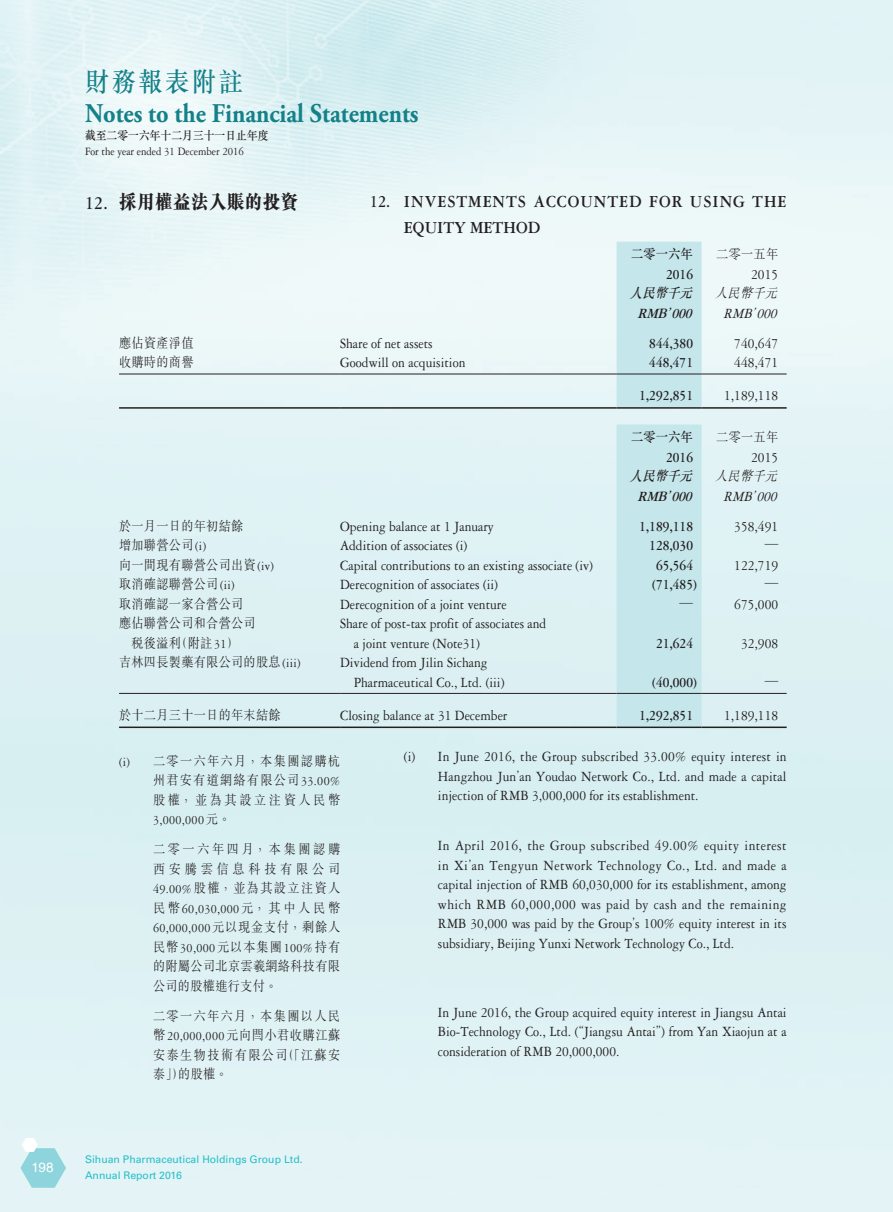
<style>
.page{position:relative;width:893px;height:1212px;background:#fff}
.page>*{position:absolute;margin:0;border:0;box-sizing:border-box;transform-origin:0 0}
.t1{font:700 27px "Adobe Garamond Pro";color:#148189;scale:.9 1}
.t2{font:500 27px "M Sung HK";letter-spacing:.1em;color:#148189;scale:.9 1}
._8__標題-C{font:800 19.5px "M Sung HK";letter-spacing:.025em;color:#231f20;scale:.9 1}
._3__標題{font:700 18px/25.5px "Garamond 3 LT Std";letter-spacing:.06em;color:#231f20;scale:.9 1}
._1__內文{font:15px/19.5px "Garamond 3 LT Std";color:#231f20;text-align:justify;scale:.9 1}
._1__內文-2{font:700 15px "Garamond 3 LT Std";color:#231f20;scale:.9 1}
._1__內文-3{font:italic 700 15px "Garamond 3 LT Std";color:#231f20;scale:.9 1}
._1__內文-4{font:italic 15px "Garamond 3 LT Std";color:#231f20;scale:.9 1}
._1__內文-5{font:300 15px "M Sung HK";color:#231f20;scale:.9 1}
._1__內文-6{font:500 15px "M Sung HK";color:#231f20;scale:.9 1}
._6__內文-C{font:300 13.5px/19.5px "M Sung HK";letter-spacing:.025em;color:#231f20;text-align:justify;scale:.9 1}
._6__內文-C-2{font:500 13.5px "M Sung HK";letter-spacing:.025em;color:#231f20;scale:.9 1}
._6__內文-C-3{font:italic 500 13.5px "M Sung HK";color:#231f20;scale:.9 1}
._6__內文-C-4{font:italic 300 13.5px "M Sung HK";color:#231f20;scale:.9 1}
.t3{font:13.5px "Helvetica LT Std";color:#fff}
.t4{font:12px "Garamond 3 LT Std";color:#231f20;scale:.9 1}
.t5{font:500 12px "M Sung HK";color:#231f20;scale:.9 1}
.t6{font:10.5px/16.5px "Univers LT Std";color:#23bec9}
.s1{font-family:"Garamond 3 LT Std";font-weight:400}
.s2{font-family:"Garamond 3 LT Std";font-weight:700}
</style>
<div class="page">
<svg style="left:20px;top:1138px;width:46px;height:50px;background:#b3e2e7"></svg>
<div style="left:617px;top:242px;width:85px;height:165px;background:#c5e7ec"></div>
<hr style="left:119px;top:374px;width:221px;height:1px;background:#231f20">
<hr style="left:340px;top:374px;width:277px;height:1px;background:#231f20">
<hr style="left:617px;top:374px;width:85px;height:1px;background:#231f20">
<hr style="left:702px;top:374px;width:85px;height:1px;background:#231f20">
<hr style="left:119px;top:407px;width:221px;height:2px;background:#231f20">
<hr style="left:340px;top:407px;width:277px;height:2px;background:#231f20">
<hr style="left:617px;top:407px;width:85px;height:2px;background:#231f20">
<hr style="left:702px;top:407px;width:85px;height:2px;background:#231f20">
<div style="left:617px;top:424px;width:85px;height:302px;background:#c5e7ec"></div>
<hr style="left:119px;top:693px;width:221px;height:1px;background:#231f20">
<hr style="left:340px;top:693px;width:277px;height:1px;background:#231f20">
<hr style="left:617px;top:693px;width:85px;height:1px;background:#231f20">
<hr style="left:702px;top:693px;width:85px;height:1px;background:#231f20">
<hr style="left:119px;top:726px;width:221px;height:2px;background:#231f20">
<hr style="left:340px;top:726px;width:277px;height:2px;background:#231f20">
<hr style="left:617px;top:726px;width:85px;height:2px;background:#231f20">
<hr style="left:702px;top:726px;width:85px;height:2px;background:#231f20">
<p class="t3" style="left:32px;top:1159px;width:23px">198</p>
<h1 class="t2" style="left:85px;top:63px;width:177px">財務報表附註</h1>
<h1 class="t1" style="left:85px;top:98px;width:372px">Notes to the Financial Statements</h1>
<p class="t5" style="left:85px;top:127px;width:205px">截至二零一六年十二月三十一日止年度</p>
<p class="t4" style="left:85px;top:145px;width:178px">For the year ended 31 December 2016</p>
<p class="_3__標題" style="left:404px;top:189px;width:427px;text-indent:-34px">12. INVESTMENTS ACCOUNTED FOR USING THE<br>EQUITY METHOD</p>
<p class="_6__內文-C-2" style="left:631px;top:245px;width:70px">二零一六年</p>
<p class="_6__內文-C" style="left:716px;top:244px;width:70px">二零一五年</p>
<p class="_1__內文-2" style="left:666px;top:266px;width:31px">2016</p>
<p class="_1__內文" style="left:751px;top:264px;width:31px">2015</p>
<p class="_6__內文-C-3" style="left:630px;top:284px;width:75px">人民幣千元</p>
<p class="_6__內文-C-4" style="left:715px;top:284px;width:76px">人民幣千元</p>
<p class="_1__內文-3" style="left:637px;top:305px;width:67px">RMB’000</p>
<p class="_1__內文-4" style="left:723px;top:305px;width:66px">RMB’000</p>
<p class="_6__內文-C" style="left:119px;top:332px;width:84px">應佔資產淨值</p>
<p class="_1__內文" style="left:340px;top:333px;width:104px">Share of net assets</p>
<p class="_1__內文-2" style="left:649px;top:335px;width:50px">844,380</p>
<p class="_1__內文" style="left:734px;top:333px;width:50px">740,647</p>
<p class="_6__內文-C" style="left:119px;top:352px;width:84px">收購時的商譽</p>
<p class="_1__內文" style="left:340px;top:353px;width:141px">Goodwill on acquisition</p>
<p class="_1__內文-2" style="left:649px;top:354px;width:50px">448,471</p>
<p class="_1__內文" style="left:734px;top:353px;width:50px">448,471</p>
<p class="_1__內文-2" style="left:639px;top:388px;width:61px">1,292,851</p>
<p class="_1__內文" style="left:724px;top:386px;width:61px">1,189,118</p>
<p class="_6__內文-C-2" style="left:631px;top:428px;width:70px">二零一六年</p>
<p class="_6__內文-C" style="left:716px;top:427px;width:70px">二零一五年</p>
<p class="_1__內文-2" style="left:666px;top:449px;width:31px">2016</p>
<p class="_1__內文" style="left:751px;top:447px;width:31px">2015</p>
<p class="_6__內文-C-3" style="left:630px;top:467px;width:75px">人民幣千元</p>
<p class="_6__內文-C-4" style="left:715px;top:467px;width:76px">人民幣千元</p>
<p class="_1__內文-3" style="left:637px;top:488px;width:67px">RMB’000</p>
<p class="_1__內文-4" style="left:723px;top:488px;width:66px">RMB’000</p>
<p class="_6__內文-C" style="left:119px;top:515px;width:140px">於一月一日的年初結餘</p>
<p class="_1__內文" style="left:340px;top:516px;width:172px">Opening balance at 1 January</p>
<p class="_1__內文-2" style="left:639px;top:518px;width:61px">1,189,118</p>
<p class="_1__內文" style="left:734px;top:516px;width:50px">358,491</p>
<p class="_6__內文-C" style="left:119px;top:535px;width:98px">增加聯營公司<span class="s1">(i)</span></p>
<p class="_1__內文" style="left:340px;top:536px;width:143px">Addition of associates (i)</p>
<p class="_1__內文-2" style="left:649px;top:537px;width:50px">128,030</p>
<p class="_1__內文-5" style="left:765px;top:534px;width:16px">—</p>
<p class="_6__內文-C" style="left:119px;top:554px;width:174px">向一間現有聯營公司出資<span class="s1">(iv)</span></p>
<p class="_1__內文" style="left:340px;top:555px;width:282px">Capital contributions to an existing associate (iv)</p>
<p class="_1__內文-2" style="left:656px;top:557px;width:43px">65,564</p>
<p class="_1__內文" style="left:734px;top:555px;width:50px">122,719</p>
<p class="_6__內文-C" style="left:119px;top:574px;width:130px">取消確認聯營公司<span class="s1">(ii)</span></p>
<p class="_1__內文" style="left:340px;top:575px;width:177px">Derecognition of associates (ii)</p>
<p class="_1__內文-2" style="left:652px;top:576px;width:51px">(71,485)</p>
<p class="_1__內文-5" style="left:765px;top:573px;width:16px">—</p>
<p class="_6__內文-C" style="left:119px;top:593px;width:140px">取消確認一家合營公司</p>
<p class="_1__內文" style="left:340px;top:594px;width:186px">Derecognition of a joint venture</p>
<p class="_1__內文-6" style="left:680px;top:593px;width:16px">—</p>
<p class="_1__內文" style="left:734px;top:594px;width:50px">675,000</p>
<p class="_6__內文-C" style="left:119px;top:613px;width:153px">應佔聯營公司和合營公司</p>
<p class="_6__內文-C" style="left:132px;top:632px;width:121px">稅後溢利（附註<span class="s1">31</span>）</p>
<p class="_8__標題-C" style="left:85px;top:192px;width:239px"><span class="s2">12.</span> 採用權益法入賬的投資</p>
<p class="_1__內文" style="left:340px;top:614px;width:231px">Share of post-tax profit of associates and</p>
<p class="_1__內文" style="left:354px;top:633px;width:142px">a joint venture (Note31)</p>
<p class="_1__內文-2" style="left:656px;top:635px;width:43px">21,624</p>
<p class="_1__內文" style="left:741px;top:633px;width:43px">32,908</p>
<p class="_6__內文-C" style="left:119px;top:652px;width:203px">吉林四長製藥有限公司的股息<span class="s1">(iii)</span></p>
<p class="_1__內文" style="left:340px;top:653px;width:165px">Dividend from Jilin Sichang</p>
<p class="_1__內文" style="left:354px;top:672px;width:169px">Pharmaceutical Co., Ltd. (iii)</p>
<p class="_1__內文-2" style="left:652px;top:674px;width:51px">(40,000)</p>
<p class="_1__內文-5" style="left:765px;top:670px;width:16px">—</p>
<p class="_6__內文-C" style="left:119px;top:704px;width:181px">於十二月三十一日的年末結餘</p>
<p class="_1__內文" style="left:340px;top:706px;width:187px">Closing balance at 31 December</p>
<p class="_1__內文-2" style="left:639px;top:707px;width:61px">1,292,851</p>
<p class="_1__內文" style="left:724px;top:706px;width:61px">1,189,118</p>
<p class="_1__內文" style="left:438px;top:747px;width:389px;text-indent:-34px">(i) In June 2016, the Group subscribed 33.00% equity interest in Hangzhou Jun’an Youdao Network Co., Ltd. and made a capital injection of RMB 3,000,000 for its establishment.</p>
<p class="_1__內文" style="left:438px;top:836px;width:389px">In April 2016, the Group subscribed 49.00% equity interest in Xi’an Tengyun Network Technology Co., Ltd. and made a capital injection of RMB 60,030,000 for its establishment, among which RMB 60,000,000 was paid by cash and the remaining RMB 30,000 was paid by the Group’s 100% equity interest in its subsidiary, Beijing Yunxi Network Technology Co., Ltd.</p>
<p class="_6__內文-C" style="left:153px;top:750px;width:209px;text-indent:-34px"><span class="s1">(i)</span> 二零一六年六月，本集團認購杭州君安有道網絡有限公司<span class="s1">33.00%</span>股權，並為其設立注資人民幣<span class="s1">3,000,000</span>元。</p>
<p class="_6__內文-C" style="left:153px;top:839px;width:209px">二零一六年四月，本集團認購西安騰雲信息科技有限公司<span class="s1">49.00%</span>股權，並為其設立注資人民幣<span class="s1">60,030,000</span>元，其中人民幣<span class="s1">60,000,000</span>元以現金支付，剩餘人民幣<span class="s1">30,000</span>元以本集團<span class="s1">100%</span>持有的附屬公司北京雲羲網絡科技有限公司的股權進行支付。</p>
<p class="_6__內文-C" style="left:153px;top:1005px;width:209px">二零一六年六月，本集團以人民幣<span class="s1">20,000,000</span>元向閆小君收購江蘇安泰生物技術有限公司（「江蘇安泰」）的股權。</p>
<p class="_1__內文" style="left:438px;top:1002px;width:389px">In June 2016, the Group acquired equity interest in Jiangsu Antai Bio-Technology Co., Ltd. (“Jiangsu Antai”) from Yan Xiaojun at a consideration of RMB 20,000,000.</p>
<p class="t6" style="left:85px;top:1151px;width:219px">Sihuan Pharmaceutical Holdings Group Ltd.<br>Annual Report 2016</p>
</div>
